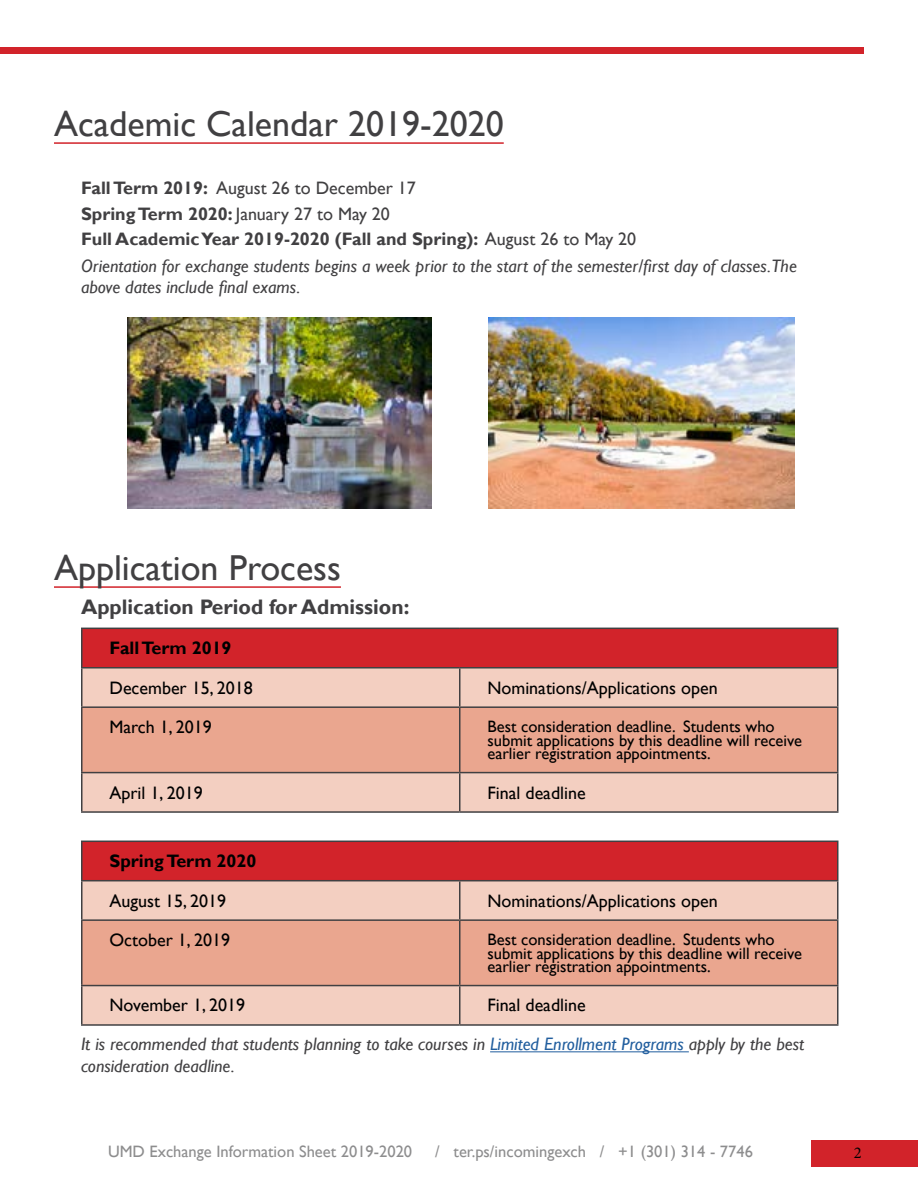
<style>
.page{position:relative;width:918px;height:1188px;background:#fff}
.page>*{position:absolute;margin:0;border:0;box-sizing:border-box;transform-origin:0 0}
.t1{font:36px "Gill Sans";color:#414042}
.t2{font:700 21px "Gill Sans";color:#414042}
.t3{font:italic 18px/26px "Gill Sans";color:#414042}
.t4{font:18px "Gill Sans";color:#000}
.t5{font:700 18px "Gill Sans";color:#000}
.t6{font:16.5px/13.5px "Gill Sans";color:#000}
.t7{font:16.5px "Gill Sans";color:#8d8d8e}
.t8{font:16.5px "Minion Pro";color:#000}
.s1{font-weight:700;font-style:normal}
.s2{font-style:normal}
.s3{font-style:normal;color:#000}
.s4{color:#215e9e}
</style>
<div class="page">
<div style="left:0;top:47px;width:864px;height:7px;background:#d2232a"></div>
<div style="left:811px;top:1140px;width:107px;height:27px;background:#d2232a"></div>
<hr style="left:54px;top:142px;width:450px;height:2px;background:#d2232a">
<hr style="left:54px;top:586px;width:287px;height:2px;background:#d2232a">
<hr style="left:490px;top:1051px;width:199px;height:1px;background:#215e9e">
<div style="left:82px;top:628px;width:756px;height:40px;background:#d2232a"></div>
<div style="left:82px;top:669px;width:755px;height:142px;background:#f3cfc1"></div>
<div style="left:82px;top:708px;width:755px;height:64px;background:#eaa68f"></div>
<hr style="left:81px;top:669px;width:1px;height:37px;background:#414042">
<hr style="left:459px;top:669px;width:1px;height:37px;background:#414042">
<hr style="left:837px;top:669px;width:1px;height:37px;background:#414042">
<hr style="left:81px;top:706px;width:379px;height:2px;background:#414042">
<hr style="left:81px;top:708px;width:1px;height:64px;background:#414042">
<hr style="left:460px;top:706px;width:378px;height:2px;background:#414042">
<hr style="left:459px;top:708px;width:1px;height:64px;background:#414042">
<hr style="left:837px;top:708px;width:1px;height:64px;background:#414042">
<hr style="left:81px;top:772px;width:379px;height:1px;background:#414042">
<hr style="left:81px;top:773px;width:1px;height:38px;background:#414042">
<hr style="left:460px;top:772px;width:378px;height:1px;background:#414042">
<hr style="left:459px;top:773px;width:1px;height:38px;background:#414042">
<hr style="left:837px;top:773px;width:1px;height:38px;background:#414042">
<hr style="left:81px;top:811px;width:379px;height:2px;background:#414042">
<hr style="left:460px;top:811px;width:378px;height:2px;background:#414042">
<hr style="left:81px;top:628px;width:379px;height:1px;background:#414042">
<hr style="left:81px;top:629px;width:1px;height:38px;background:#414042">
<hr style="left:460px;top:628px;width:378px;height:1px;background:#414042">
<hr style="left:837px;top:629px;width:1px;height:38px;background:#414042">
<hr style="left:81px;top:667px;width:379px;height:2px;background:#414042">
<hr style="left:460px;top:667px;width:378px;height:2px;background:#414042">
<div style="left:82px;top:841px;width:756px;height:40px;background:#d2232a"></div>
<div style="left:82px;top:881px;width:755px;height:143px;background:#f3cfc1"></div>
<div style="left:82px;top:921px;width:755px;height:64px;background:#eaa68f"></div>
<hr style="left:81px;top:881px;width:1px;height:38px;background:#414042">
<hr style="left:459px;top:881px;width:1px;height:38px;background:#414042">
<hr style="left:837px;top:881px;width:1px;height:38px;background:#414042">
<hr style="left:81px;top:919px;width:379px;height:2px;background:#414042">
<hr style="left:81px;top:921px;width:1px;height:64px;background:#414042">
<hr style="left:460px;top:919px;width:378px;height:2px;background:#414042">
<hr style="left:459px;top:921px;width:1px;height:64px;background:#414042">
<hr style="left:837px;top:921px;width:1px;height:64px;background:#414042">
<hr style="left:81px;top:985px;width:379px;height:1px;background:#414042">
<hr style="left:81px;top:986px;width:1px;height:38px;background:#414042">
<hr style="left:460px;top:985px;width:378px;height:1px;background:#414042">
<hr style="left:459px;top:986px;width:1px;height:38px;background:#414042">
<hr style="left:837px;top:986px;width:1px;height:38px;background:#414042">
<hr style="left:81px;top:1024px;width:379px;height:2px;background:#414042">
<hr style="left:460px;top:1024px;width:378px;height:2px;background:#414042">
<hr style="left:81px;top:841px;width:379px;height:1px;background:#414042">
<hr style="left:81px;top:842px;width:1px;height:38px;background:#414042">
<hr style="left:460px;top:841px;width:378px;height:1px;background:#414042">
<hr style="left:837px;top:842px;width:1px;height:38px;background:#414042">
<hr style="left:81px;top:880px;width:379px;height:1px;background:#414042">
<hr style="left:460px;top:880px;width:378px;height:1px;background:#414042">
<img style="left:488px;top:317px;width:307px;height:191px">
<img style="left:128px;top:317px;width:304px;height:191px">
<h1 class="t1" style="left:54px;top:103px;width:451px">Academic Calendar 2019-2020</h1>
<p class="t3" style="left:81px;top:175px;width:717px"><span class="s1">Fall Term 2019:</span> <span class="s2">August 26 to December 17<br></span><span class="s1">Spring Term 2020:</span> <span class="s2">January 27 to May 20<br></span><span class="s1">Full Academic Year 2019-2020 (Fall and Spring):</span> <span class="s2">August 26 to May 20<br></span>Orientation for exchange students begins a week prior to the start of the semester/first day of classes.The</p>
<p class="t3" style="left:81px;top:274px;width:221px">above dates include final exams.</p>
<h1 class="t1" style="left:54px;top:547px;width:288px">Application Process</h1>
<p class="t2" style="left:81px;top:594px;width:330px">Application Period for Admission:</p>
<p class="t5" style="left:110px;top:637px;width:124px">Fall Term 2019</p>
<p class="t4" style="left:110px;top:677px;width:145px">December 15, 2018</p>
<p class="t4" style="left:488px;top:677px;width:232px">Nominations/Applications open</p>
<p class="t4" style="left:110px;top:717px;width:104px">March 1, 2019</p>
<p class="t6" style="left:488px;top:720px;width:316px">Best consideration deadline. Students who submit applications by this deadline will receive earlier registration appointments.</p>
<p class="t4" style="left:110px;top:782px;width:95px">April 1, 2019</p>
<p class="t4" style="left:488px;top:782px;width:100px">Final deadline</p>
<p class="t5" style="left:110px;top:850px;width:148px">Spring Term 2020</p>
<p class="t4" style="left:110px;top:890px;width:118px">August 15, 2019</p>
<p class="t4" style="left:488px;top:890px;width:232px">Nominations/Applications open</p>
<p class="t4" style="left:110px;top:930px;width:122px">October 1, 2019</p>
<p class="t6" style="left:488px;top:933px;width:316px">Best consideration deadline. Students who submit applications by this deadline will receive earlier registration appointments.</p>
<p class="t4" style="left:110px;top:995px;width:137px">November 1, 2019</p>
<p class="t3" style="left:81px;top:986px;width:725px;line-height:39px;text-indent:406px"><span class="s3">Final deadline<br></span>It is recommended that students planning to take courses in <span class="s4">Limited Enrollment Programs</span> apply by the best</p>
<p class="t3" style="left:81px;top:1053px;width:155px">consideration deadline.</p>
<p class="t7" style="left:108px;top:1142px;width:306px">UMD Exchange Information Sheet 2019-2020</p>
<p class="t7" style="left:435px;top:1142px;width:319px">/ ter.ps/incomingexch / +1 (301) 314 - 7746</p>
<p class="t8" style="left:854px;top:1142px;width:9px">2</p>
</div>
